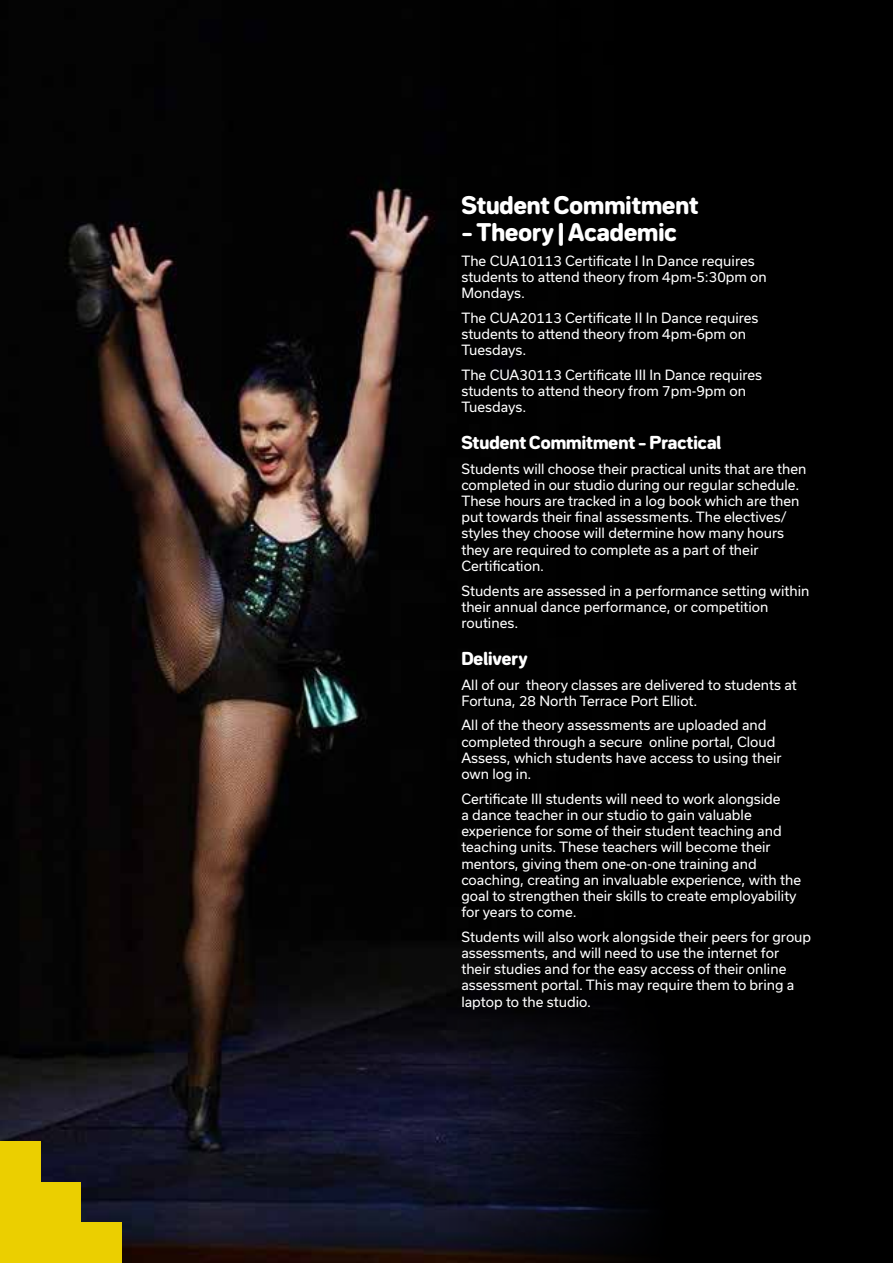
<style>
.page{position:relative;width:893px;height:1263px;background:#000}
.page>*{position:absolute;margin:0;border:0;box-sizing:border-box;transform-origin:0 0}
.t1{font:900 22.5px "Bw Seido Round DEMO";color:#fff}
.t2{font:900 16.5px "Bw Seido Round DEMO";color:#fff}
.t3{font:13.5px/16.2px "Usual";color:#fff}
</style>
<div class="page">
<img style="left:0;top:186px;width:648px;height:1077px">
<div style="left:41px;top:1182px;width:40px;height:40px;background:#ebcf00"></div>
<div style="left:41px;top:1222px;width:81px;height:41px;background:#ebcf00"></div>
<div style="left:0;top:1141px;width:41px;height:122px;background:#ebcf00"></div>
<h1 class="t1" style="left:461px;top:190px;width:238px">Student Commitment</h1>
<h1 class="t1" style="left:461px;top:217px;width:217px">– Theory | Academic</h1>
<p class="t3" style="left:461px;top:252px;width:307px">The CUA10113 Certificate I In Dance requires students to attend theory from 4pm-5:30pm on<br>Mondays.</p>
<p class="t3" style="left:461px;top:309px;width:299px">The CUA20113 Certificate II In Dance requires students to attend theory from 4pm-6pm on<br>Tuesdays.</p>
<p class="t3" style="left:461px;top:367px;width:302px">The CUA30113 Certificate III In Dance requires students to attend theory from 7pm-9pm on<br>Tuesdays.</p>
<p class="t2" style="left:461px;top:431px;width:261px">Student Commitment – Practical</p>
<p class="t3" style="left:461px;top:460px;width:347px">Students will choose their practical units that are then completed in our studio during our regular schedule.<br>These hours are tracked in a log book which are then put towards their final assessments. The electives/ styles they choose will determine how many hours they are required to complete as a part of their Certification.</p>
<p class="t3" style="left:461px;top:582px;width:350px">Students are assessed in a performance setting within their annual dance performance, or competition routines.</p>
<p class="t2" style="left:461px;top:647px;width:68px">Delivery</p>
<p class="t3" style="left:461px;top:676px;width:337px">All of our theory classes are delivered to students at<br>Fortuna, 28 North Terrace Port Elliot.</p>
<p class="t3" style="left:461px;top:717px;width:322px">All of the theory assessments are uploaded and completed through a secure online portal, Cloud Assess, which students have access to using their own log in.</p>
<p class="t3" style="left:461px;top:790px;width:341px">Certificate III students will need to work alongside<br>a dance teacher in our studio to gain valuable experience for some of their student teaching and teaching units. These teachers will become their mentors, giving them one-on-one training and coaching, creating an invaluable experience, with the goal to strengthen their skills to create employability for years to come.</p>
<p class="t3" style="left:461px;top:929px;width:351px">Students will also work alongside their peers for group assessments, and will need to use the internet for their studies and for the easy access of their online assessment portal. This may require them to bring a laptop to the studio.</p>
</div>
